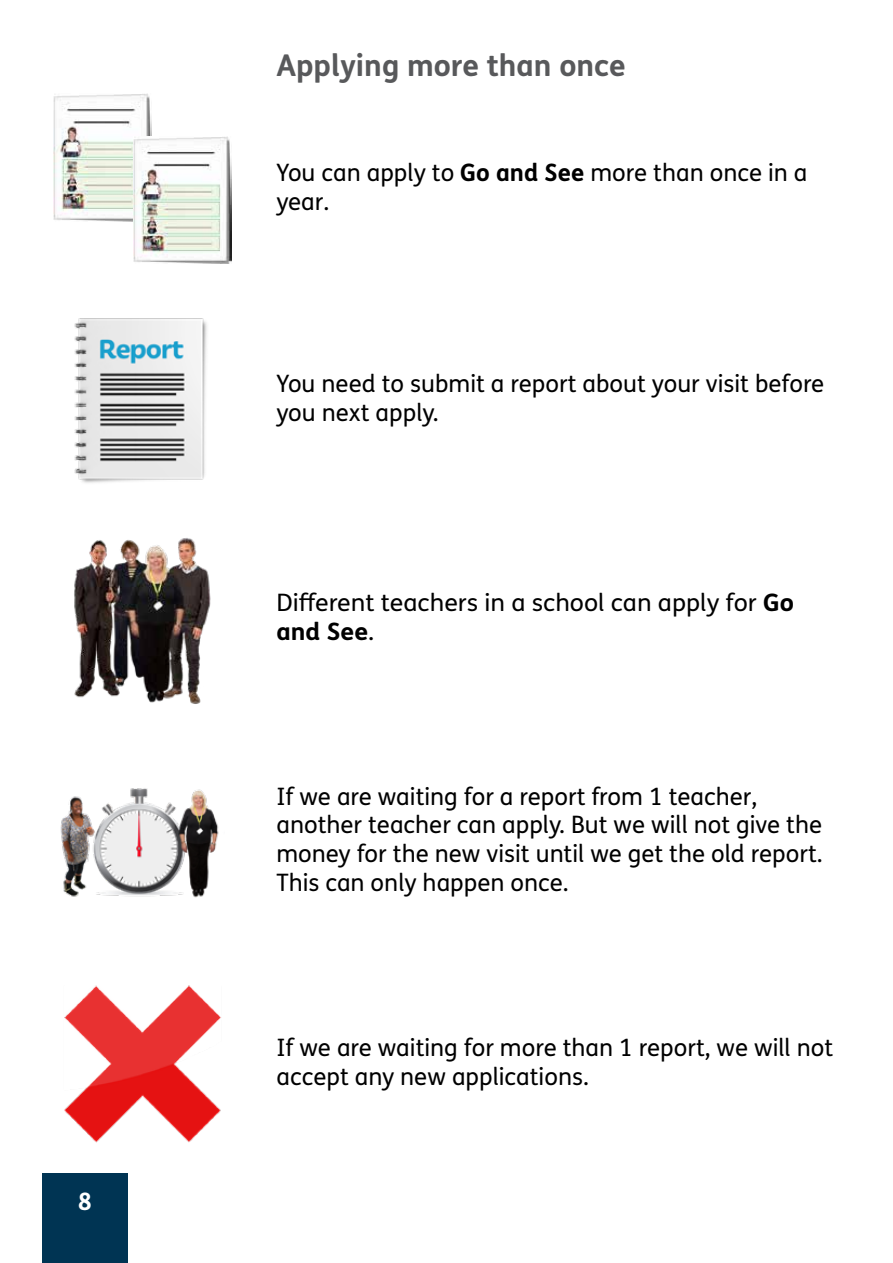
<style>
.page{position:relative;width:893px;height:1263px;background:#fff}
.page>*{position:absolute;margin:0;border:0;box-sizing:border-box;transform-origin:0 0}
.t1{font:700 30px "FS Me Pro";color:#58595b}
.Bodytext{font:24px/28.8px "FS Me Pro";color:#000}
.Bodytext-2{font:24px/28.8px "FS Me Pro";color:#000;scale:1.04 1}
.t2{font:700 24px "FS Me Pro";color:#fff}
.s1{font-weight:700}
</style>
<div class="page">
<div style="left:43px;top:1174px;width:85px;height:89px;background:#003453"></div>
<img style="left:64px;top:985px;width:157px;height:158px">
<img style="left:60px;top:788px;width:159px;height:110px">
<img style="left:74px;top:538px;width:137px;height:166px">
<img style="left:74px;top:318px;width:133px;height:165px">
<img style="left:53px;top:94px;width:98px;height:127px">
<img style="left:134px;top:136px;width:98px;height:128px">
<p class="t2" style="left:78px;top:1183px;width:16px">8</p>
<h3 class="t1" style="left:276px;top:42px;width:351px">Applying more than once</h3>
<p class="Bodytext" style="left:276px;top:158px;width:533px">You can apply to <span class="s1">Go and See</span> more than once in a year.</p>
<p class="Bodytext" style="left:276px;top:368px;width:549px">You need to submit a report about your visit before you next apply.</p>
<p class="Bodytext-2" style="left:276px;top:588px;width:499px">Different teachers in a school can apply for <span class="s1">Go and See</span>.</p>
<p class="Bodytext" style="left:276px;top:781px;width:548px">If we are waiting for a report from 1 teacher, another teacher can apply. But we will not give the money for the new visit until we get the old report.<br>This can only happen once.</p>
<p class="Bodytext" style="left:276px;top:1032px;width:558px">If we are waiting for more than 1 report, we will not accept any new applications.</p>
</div>
